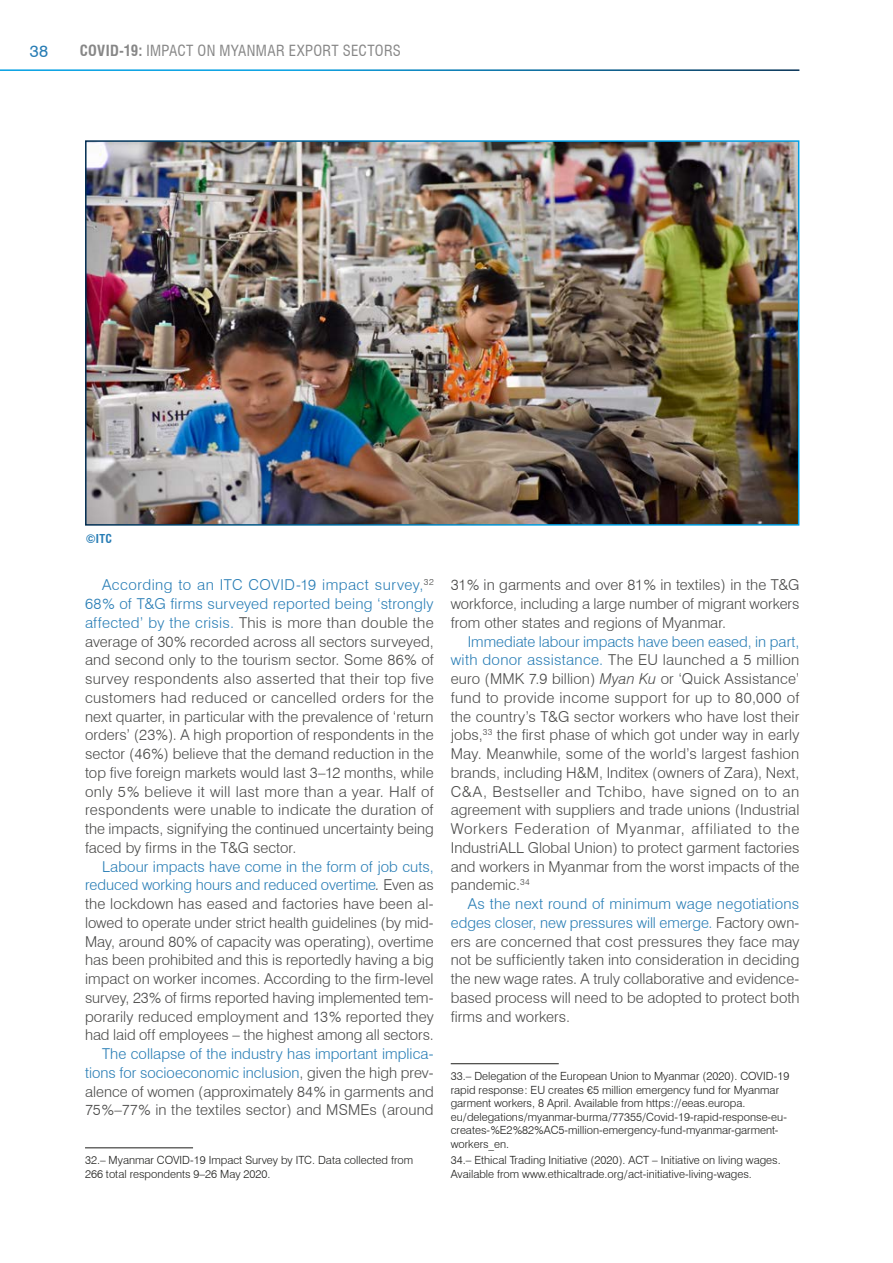
<style>
.page{position:relative;width:893px;height:1263px;background:#fff}
.page>*{position:absolute;margin:0;border:0;box-sizing:border-box;transform-origin:0 0}
.t1{font:16.5px "Swiss 721 BT";color:#287db5}
.Body_text_2Col{font:300 15px/18.8px "Swiss 721 BT";color:#4a4a49;text-align:justify}
.t2{font:condensed 15px "Swiss 721 BT";letter-spacing:.02em;color:#878787}
.pics_captions{font:700 condensed 12px "Swiss 721 BT";color:#287db5}
.footnote_text{font:300 11.25px/13.5px "Swiss 721 BT";color:#1d1d1b}
.s1{font-weight:700}
.s2{color:#287db5}
.s3{font-style:italic}
</style>
<div class="page">
<hr style="left:85px;top:1147px;width:108px;height:1px;background:#1d1d1b">
<hr style="left:451px;top:1063px;width:108px;height:1px;background:#1d1d1b">
<img style="left:88px;top:143px;width:708px;height:380px">
<p class="t1" style="left:30px;top:41px;width:20px">38</p>
<p class="t2" style="left:80px;top:42px;width:323px"><span class="s1">COVID-19:</span> IMPACT ON MYANMAR EXPORT SECTORS</p>
<p class="pics_captions" style="left:86px;top:532px;width:28px">©ITC</p>
<p class="Body_text_2Col" style="left:85px;top:575px;width:350px;text-indent:17px"><span class="s2">According to an ITC COVID-19 impact survey,</span><sup>32<br></sup><span class="s2">68% of T&amp;G firms surveyed reported being ‘strongly affected’ by the crisis.</span> This is more than double the average of 30% recorded across all sectors surveyed, and second only to the tourism sector. Some 86% of survey respondents also asserted that their top five customers had reduced or cancelled orders for the next quarter, in particular with the prevalence of ‘return orders’ (23%). A high proportion of respondents in the sector (46%) believe that the demand reduction in the top five foreign markets would last 3–12 months, while only 5% believe it will last more than a year. Half of respondents were unable to indicate the duration of the impacts, signifying the continued uncertainty being faced by firms in the T&amp;G sector.</p>
<p class="Body_text_2Col" style="left:85px;top:857px;width:350px;text-indent:17px"><span class="s2">Labour impacts have come in the form of job cuts, reduced working hours and reduced overtime</span><span class="s3">.</span> Even as the lockdown has eased and factories have been al&shy;lowed to operate under strict health guidelines (by mid-May, around 80% of capacity was operating), overtime has been prohibited and this is reportedly having a big impact on worker incomes. According to the firm-level survey, 23% of firms reported having implemented tem&shy;porarily reduced employment and 13% reported they had laid off employees – the highest among all sectors.</p>
<p class="Body_text_2Col" style="left:85px;top:1044px;width:350px;text-indent:17px"><span class="s2">The collapse of the industry has important implica&shy;tions for socioeconomic inclusion</span>, given the high prev&shy;alence of women (approximately 84% in garments and 75%–77% in the textiles sector) and MSMEs (around</p>
<p class="footnote_text" style="left:85px;top:1153px;width:330px">32.– Myanmar COVID-19 Impact Survey by ITC. Data collected from<br>266 total respondents 9–26 May 2020.</p>
<p class="Body_text_2Col" style="left:451px;top:575px;width:350px">31% in garments and over 81% in textiles) in the T&amp;G workforce, including a large number of migrant workers from other states and regions of Myanmar.</p>
<p class="Body_text_2Col" style="left:451px;top:632px;width:350px;text-indent:17px"><span class="s2">Immediate labour impacts have been eased, in part, with donor assistance.</span> The EU launched a 5 million euro (MMK 7.9 billion) <span class="s3">Myan Ku</span> or ‘Quick Assistance’ fund to provide income support for up to 80,000 of the country’s T&amp;G sector workers who have lost their jobs,<sup>33</sup> the first phase of which got under way in early May. Meanwhile, some of the world’s largest fashion brands, including H&amp;M, Inditex (owners of Zara), Next, C&amp;A, Bestseller and Tchibo, have signed on to an agreement with suppliers and trade unions (Industrial Workers Federation of Myanmar, affiliated to the IndustriALL Global Union) to protect garment factories and workers in Myanmar from the worst impacts of the pandemic.<sup>34</sup></p>
<p class="Body_text_2Col" style="left:451px;top:894px;width:350px;text-indent:17px"><span class="s2">As the next round of minimum wage negotiations edges closer, new pressures will emerge.</span> Factory own&shy;ers are concerned that cost pressures they face may not be sufficiently taken into consideration in deciding the new wage rates. A truly collaborative and evidence&shy;based process will need to be adopted to protect both firms and workers.</p>
<p class="footnote_text" style="left:451px;top:1069px;width:340px">33.– Delegation of the European Union to Myanmar (2020). COVID-19 rapid response: EU creates €5 million emergency fund for Myanmar garment workers, 8 April. Available from https://eeas.europa. eu/delegations/myanmar-burma/77355/Covid-19-rapid-response-eu&shy;creates-%E2%82%AC5-million-emergency-fund-myanmar-garment&shy;workers_en.</p>
<p class="footnote_text" style="left:451px;top:1153px;width:331px">34.– Ethical Trading Initiative (2020). ACT – Initiative on living wages.<br>Available from www.ethicaltrade.org/act-initiative-living-wages.</p>
</div>
